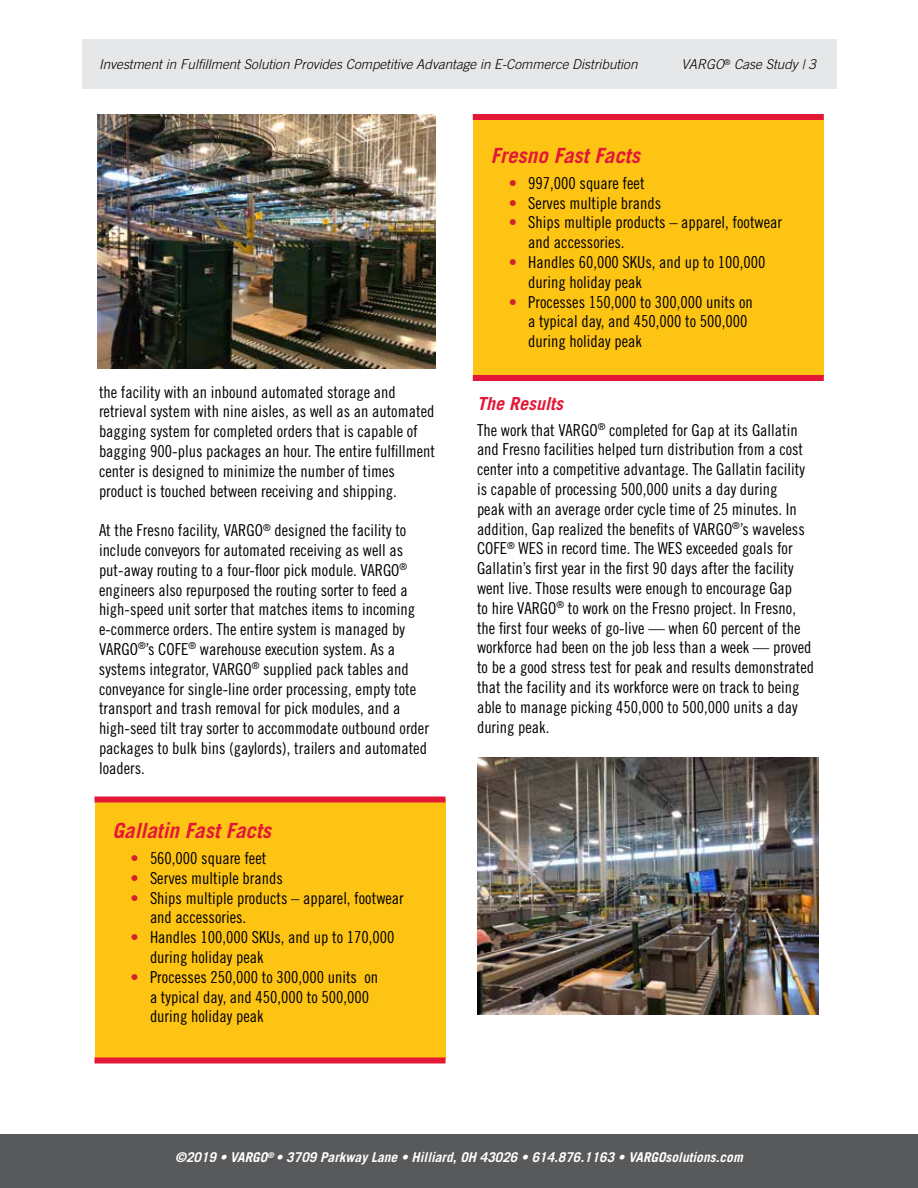
<style>
.page{position:relative;width:918px;height:1188px;background:#fff}
.page>*{position:absolute;margin:0;border:0;box-sizing:border-box;transform-origin:0 0}
.t1{font:italic 700 21px "Trade Gothic";color:#e31837}
.t2{font:italic 700 18px "Trade Gothic";color:#e31837}
.t3{font:16.5px/19.8px "Trade Gothic Cond Eighteen";color:#000}
.t4{font:italic 300 13.5px "Trade Gothic";color:#000}
.t5{font:italic 700 13.5px "Trade Gothic";color:#fff}
.s1{color:#d2232a}
</style>
<div class="page">
<div style="left:82px;top:40px;width:755px;height:49px;background:#e6e7e8"></div>
<div style="left:0;top:1134px;width:918px;height:54px;background:#58595b"></div>
<div style="left:95px;top:799px;width:351px;height:261px;background:#fec414"></div>
<div style="left:94px;top:1058px;width:352px;height:6px;background:#e31837"></div>
<div style="left:94px;top:796px;width:352px;height:6px;background:#e31837"></div>
<div style="left:473px;top:117px;width:351px;height:261px;background:#fec414"></div>
<div style="left:473px;top:375px;width:351px;height:6px;background:#e31837"></div>
<div style="left:473px;top:114px;width:351px;height:6px;background:#e31837"></div>
<img style="left:477px;top:758px;width:342px;height:256px">
<img style="left:97px;top:115px;width:339px;height:254px">
<p class="t4" style="left:99px;top:56px;width:540px">Investment in Fulfillment Solution Provides Competitive Advantage in E-Commerce Distribution</p>
<p class="t4" style="left:682px;top:56px;width:136px">VARGO<sup>®</sup> Case Study | 3</p>
<p class="t3" style="left:99px;top:382px;width:338px">the facility with an inbound automated storage and retrieval system with nine aisles, as well as an automated bagging system for completed orders that is capable of bagging 900-plus packages an hour. The entire fulfillment center is designed to minimize the number of times product is touched between receiving and shipping.</p>
<p class="t3" style="left:99px;top:520px;width:331px">At the Fresno facility, VARGO<sup>®</sup> designed the facility to include conveyors for automated receiving as well as put-away routing to a four-floor pick module. VARGO<sup>® </sup>engineers also repurposed the routing sorter to feed a high-speed unit sorter that matches items to incoming e-commerce orders. The entire system is managed by VARGO<sup>®</sup>’s COFE<sup>®</sup> warehouse execution system. As a systems integrator, VARGO<sup>®</sup> supplied pack tables and conveyance for single-line order processing, empty tote transport and trash removal for pick modules, and a high-seed tilt tray sorter to accommodate outbound order packages to bulk bins (gaylords), trailers and automated loaders.</p>
<p class="t1" style="left:112px;top:818px;width:160px">Gallatin Fast Facts</p>
<p class="t3" style="left:131px;top:848px;width:137px"><span class="s1">•</span> 560,000 square feet</p>
<p class="t3" style="left:131px;top:868px;width:154px"><span class="s1">•</span> Serves multiple brands</p>
<p class="t3" style="left:150px;top:888px;width:255px;text-indent:-20px"><span class="s1">•</span> Ships multiple products – apparel, footwear and accessories.</p>
<p class="t3" style="left:150px;top:927px;width:246px;text-indent:-20px"><span class="s1">•</span> Handles 100,000 SKUs, and up to 170,000 during holiday peak</p>
<p class="t3" style="left:150px;top:967px;width:230px;text-indent:-20px"><span class="s1">•</span> Processes 250,000 to 300,000 units on a typical day, and 450,000 to 500,000 during holiday peak</p>
<p class="t1" style="left:491px;top:143px;width:151px">Fresno Fast Facts</p>
<p class="t3" style="left:509px;top:173px;width:137px"><span class="s1">•</span> 997,000 square feet</p>
<p class="t3" style="left:509px;top:193px;width:154px"><span class="s1">•</span> Serves multiple brands</p>
<p class="t3" style="left:528px;top:213px;width:255px;text-indent:-20px"><span class="s1">•</span> Ships multiple products – apparel, footwear and accessories.</p>
<p class="t3" style="left:528px;top:252px;width:239px;text-indent:-20px"><span class="s1">•</span> Handles 60,000 SKUs, and up to 100,000 during holiday peak</p>
<p class="t3" style="left:528px;top:292px;width:226px;text-indent:-20px"><span class="s1">•</span> Processes 150,000 to 300,000 units on a typical day, and 450,000 to 500,000 during holiday peak</p>
<p class="t2" style="left:477px;top:392px;width:88px">The Results</p>
<p class="t3" style="left:477px;top:420px;width:339px">The work that VARGO<sup>®</sup> completed for Gap at its Gallatin and Fresno facilities helped turn distribution from a cost center into a competitive advantage. The Gallatin facility is capable of processing 500,000 units a day during<br>peak with an average order cycle time of 25 minutes. In addition, Gap realized the benefits of VARGO<sup>®</sup>’s waveless COFE<sup>®</sup> WES in record time. The WES exceeded goals for Gallatin’s first year in the first 90 days after the facility went live. Those results were enough to encourage Gap<br>to hire VARGO<sup>®</sup> to work on the Fresno project. In Fresno, the first four weeks of go-live — when 60 percent of the workforce had been on the job less than a week — proved to be a good stress test for peak and results demonstrated that the facility and its workforce were on track to being able to manage picking 450,000 to 500,000 units a day during peak.</p>
<p class="t5" style="left:175px;top:1149px;width:569px">©2019 • VARGO<sup>®</sup> • 3709 Parkway Lane • Hilliard, OH 43026 • 614.876.1163 • VARGOsolutions.com</p>
</div>
